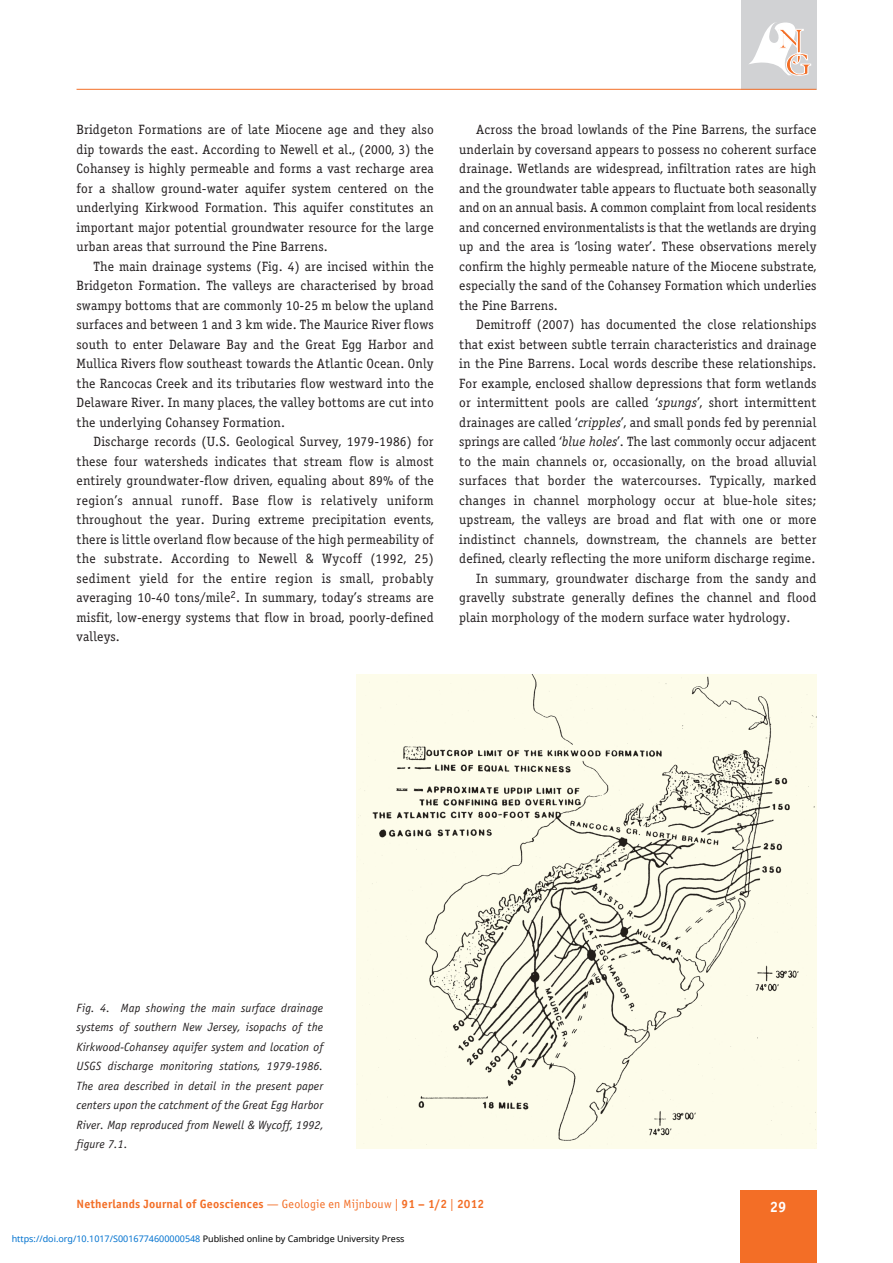
<style>
.page{position:relative;width:893px;height:1263px;background:#fff}
.page>*{position:absolute;margin:0;border:0;box-sizing:border-box;transform-origin:0 0}
.t1{font:15px "Officina Sans Bold ITC";color:#fff}
.t2{font:13.5px/19.5px "Officina Serif Book ITC";letter-spacing:.01em;color:#231f20;text-align:justify}
.t3{font:italic 12px/19.5px "Officina Sans Book ITC";letter-spacing:.01em;color:#231f20;text-align:justify}
.t4{font:12px "Officina Sans Bold ITC";letter-spacing:.015em;color:#f36e26}
.t5{font:9px "Noto Sans";color:#0172cf}
.s1{font-style:italic}
.s2{font-family:"Officina Sans Book ITC"}
.s3{color:#000}
</style>
<div class="page">
<div style="left:740px;top:1191px;width:76px;height:72px;background:#f36e26"></div>
<img style="left:356px;top:674px;width:460px;height:474px">
<div style="left:741px;top:0;width:75px;height:89px;background:#d1d2d4"></div>
<svg style="left:749px;top:22px;width:62px;height:54px"></svg>
<hr style="left:77px;top:89px;width:739px;height:1px;background:#f36e26">
<p class="t2" style="left:77px;top:121px;width:359px">Bridgeton Formations are of late Miocene age and they also dip towards the east. According to Newell et al., (2000, 3) the Cohansey is highly permeable and forms a vast recharge area for a shallow ground-water aquifer system centered on the underlying Kirkwood Formation. This aquifer constitutes an important major potential groundwater resource for the large urban areas that surround the Pine Barrens.</p>
<p class="t2" style="left:77px;top:258px;width:359px;text-indent:17px">The main drainage systems (Fig. 4) are incised within the Bridgeton Formation. The valleys are characterised by broad swampy bottoms that are commonly 10-25 m below the upland surfaces and between 1 and 3 km wide. The Maurice River flows south to enter Delaware Bay and the Great Egg Harbor and Mullica Rivers flow southeast towards the Atlantic Ocean. Only the Rancocas Creek and its tributaries flow westward into the Delaware River. In many places, the valley bottoms are cut into the underlying Cohansey Formation.</p>
<p class="t2" style="left:77px;top:433px;width:359px;text-indent:17px">Discharge records (U.S. Geological Survey, 1979-1986) for these four watersheds indicates that stream flow is almost entirely groundwater-flow driven, equaling about 89% of the region’s annual runoff. Base flow is relatively uniform throughout the year. During extreme precipitation events, there is little overland flow because of the high permeability of the substrate. According to Newell &amp; Wycoff (1992, 25) sediment yield for the entire region is small, probably averaging 10-40 tons/mile<sup>2</sup>. In summary, today’s streams are misfit, low-energy systems that flow in broad, poorly-defined valleys.</p>
<p class="t2" style="left:459px;top:121px;width:359px;text-indent:17px">Across the broad lowlands of the Pine Barrens, the surface underlain by coversand appears to possess no coherent surface drainage. Wetlands are widespread, infiltration rates are high and the groundwater table appears to fluctuate both seasonally and on an annual basis. A common complaint from local residents and concerned environmentalists is that the wetlands are drying up and the area is ‘losing water’. These observations merely confirm the highly permeable nature of the Miocene substrate, especially the sand of the Cohansey Formation which underlies the Pine Barrens.</p>
<p class="t2" style="left:476px;top:316px;width:342px">Demitroff (2007) has documented the close relationships</p>
<p class="t2" style="left:459px;top:336px;width:359px">that exist between subtle terrain characteristics and drainage</p>
<p class="t2" style="left:459px;top:355px;width:359px">in the Pine Barrens. Local words describe these relationships.</p>
<p class="t2" style="left:459px;top:375px;width:359px">For example, enclosed shallow depressions that form wetlands</p>
<p class="t2" style="left:459px;top:394px;width:359px">or intermittent pools are called ‘<span class="s1">spungs</span>’, short intermittent</p>
<p class="t2" style="left:459px;top:414px;width:359px">drainages are called ‘<span class="s1">cripples</span>’, and small ponds fed by perennial</p>
<p class="t2" style="left:459px;top:433px;width:359px">springs are called ‘<span class="s1">blue holes</span>’. The last commonly occur adjacent</p>
<p class="t2" style="left:459px;top:453px;width:359px">to the main channels or, occasionally, on the broad alluvial</p>
<p class="t2" style="left:459px;top:472px;width:359px">surfaces that border the watercourses. Typically, marked</p>
<p class="t2" style="left:459px;top:492px;width:359px">changes in channel morphology occur at blue-hole sites;</p>
<p class="t2" style="left:459px;top:511px;width:359px">upstream, the valleys are broad and flat with one or more</p>
<p class="t2" style="left:459px;top:531px;width:359px">indistinct channels, downstream, the channels are better</p>
<p class="t2" style="left:459px;top:550px;width:358px">defined, clearly reflecting the more uniform discharge regime.</p>
<p class="t2" style="left:476px;top:570px;width:342px">In summary, groundwater discharge from the sandy and</p>
<p class="t2" style="left:459px;top:589px;width:359px">gravelly substrate generally defines the channel and flood</p>
<p class="t2" style="left:459px;top:609px;width:333px">plain morphology of the modern surface water hydrology.</p>
<p class="t3" style="left:77px;top:999px;width:248px">Fig. 4. Map showing the main surface drainage systems of southern New Jersey, isopachs of the Kirkwood-Cohansey aquifer system and location of USGS discharge monitoring stations, 1979-1986.<br>The area described in detail in the present paper centers upon the catchment of the Great Egg Harbor River. Map reproduced from Newell &amp; Wycoff, 1992, figure 7.1.</p>
<p class="t4" style="left:77px;top:1199px;width:409px">Netherlands Journal of Geosciences <span class="s2">— Geologie en Mijnbouw |</span> 91 – 1/2 <span class="s2">|</span> 2012</p>
<p class="t1" style="left:770px;top:1201px;width:18px">29</p>
<p class="t5" style="left:12px;top:1232px;width:394px">https://doi.org/10.1017/S0016774600000548 <span class="s3">Published online by Cambridge University Press</span></p>
</div>
